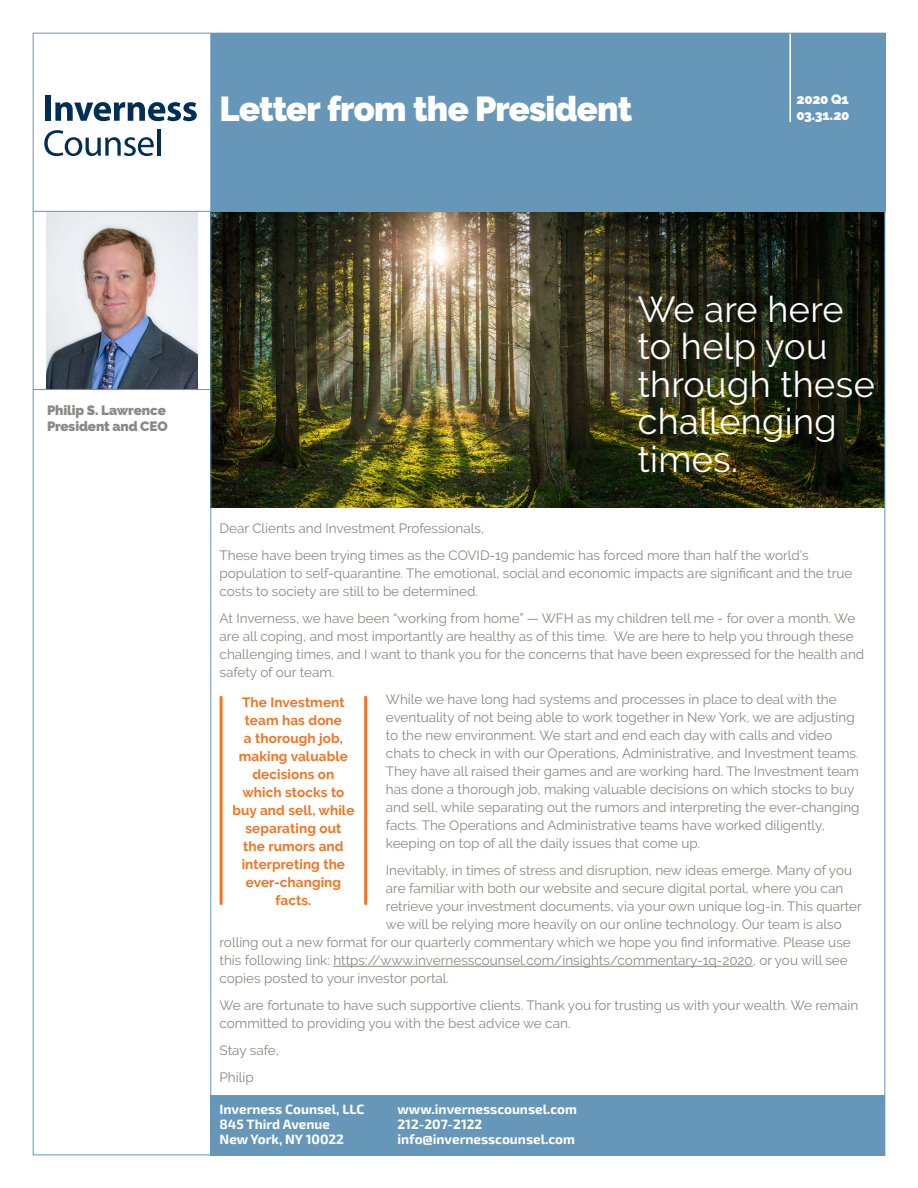
<style>
.page{position:relative;width:918px;height:1188px;background:#fff}
.page>*{position:absolute;margin:0;border:0;box-sizing:border-box;transform-origin:0 0}
.t1{font:36px/37.5px "Raleway";letter-spacing:.01em;color:#fff}
.t2{font:900 34.5px "Raleway";letter-spacing:-.025em;color:#fff}
.t3{font:13.5px/18px "Raleway";color:#878b85}
.t4{font:700 13.5px/18px "Raleway";letter-spacing:.01em;color:#f47321;text-align:center}
.t5{font:700 13.5px "Exo 2.0";color:#fff}
.t6{font:900 13.5px "Raleway";letter-spacing:-.01em;color:#878b85}
.t7{font:900 13.5px "Raleway";letter-spacing:-.01em;color:#fff}
</style>
<div class="page">
<img style="left:212px;top:212px;width:671px;height:296px">
<div style="left:211px;top:1095px;width:674px;height:60px;background:#6697b9"></div>
<img style="left:47px;top:212px;width:151px;height:177px">
<div style="left:211px;top:33px;width:674px;height:178px;background:#6697b9"></div>
<hr style="left:333px;top:966px;width:420px;height:1px;background:#878b85">
<hr style="left:33px;top:389px;width:178px;height:1px;background:#6697b9">
<hr style="left:33px;top:211px;width:852px;height:1px;background:#6697b9">
<hr style="left:789px;top:32px;width:2px;height:90px;background:#fff">
<hr style="left:211px;top:33px;width:1px;height:1122px;background:#6697b9">
<hr style="left:364px;top:696px;width:3px;height:209px;background:#f47321">
<hr style="left:220px;top:696px;width:3px;height:209px;background:#f47321">
<div style="left:45px;top:96px;width:6px;height:25px;background:#002e54"></div>
<svg style="left:55px;top:102px;width:142px;height:19px"></svg>
<svg style="left:44px;top:130px;width:110px;height:26px"></svg>
<hr style="left:157px;top:129px;width:3px;height:27px;background:#002e54">
<p class="t2" style="left:220px;top:89px;width:414px">Letter from the President</p>
<p class="t7" style="left:797px;top:91px;width:54px">2020 Q1</p>
<p class="t7" style="left:797px;top:108px;width:55px">03.31.20</p>
<p class="t6" style="left:47px;top:402px;width:120px">Philip S. Lawrence</p>
<p class="t6" style="left:47px;top:418px;width:122px">President and CEO</p>
<p class="t1" style="left:638px;top:290px;width:239px">We are here to help you through these challenging times.</p>
<p class="t3" style="left:220px;top:519px;width:266px">Dear Clients and Investment Professionals,</p>
<p class="t3" style="left:220px;top:546px;width:634px">These have been trying times as the COVID-19 pandemic has forced more than half the world’s population to self-quarantine. The emotional, social and economic impacts are significant and the true costs to society are still to be determined.</p>
<p class="t3" style="left:220px;top:609px;width:646px">At Inverness, we have been “working from home” — WFH as my children tell me - for over a month. We are all coping, and most importantly are healthy as of this time. We are here to help you through these challenging times, and I want to thank you for the concerns that have been expressed for the health and safety of our team.</p>
<p class="t3" style="left:386px;top:690px;width:475px">While we have long had systems and processes in place to deal with the eventuality of not being able to work together in New York, we are adjusting to the new environment. We start and end each day with calls and video chats to check in with our Operations, Administrative, and Investment teams.<br>They have all raised their games and are working hard. The Investment team has done a thorough job, making valuable decisions on which stocks to buy and sell, while separating out the rumors and interpreting the ever-changing facts. The Operations and Administrative teams have worked diligently, keeping on top of all the daily issues that come up.</p>
<p class="t3" style="left:386px;top:861px;width:468px">Inevitably, in times of stress and disruption, new ideas emerge. Many of you</p>
<p class="t3" style="left:386px;top:879px;width:459px">are familiar with both our website and secure digital portal, where you can</p>
<p class="t3" style="left:386px;top:897px;width:477px">retrieve your investment documents, via your own unique log-in. This quarter</p>
<p class="t3" style="left:386px;top:915px;width:457px">we will be relying more heavily on our online technology. Our team is also</p>
<p class="t3" style="left:220px;top:933px;width:633px">rolling out a new format for our quarterly commentary which we hope you find informative. Please use</p>
<p class="t3" style="left:220px;top:951px;width:630px">this following link: https://www.invernesscounsel.com/insights/commentary-1q-2020, or you will see</p>
<p class="t3" style="left:220px;top:969px;width:231px">copies posted to your investor portal.</p>
<p class="t3" style="left:220px;top:996px;width:640px">We are fortunate to have such supportive clients. Thank you for trusting us with your wealth. We remain committed to providing you with the best advice we can.</p>
<p class="t3" style="left:220px;top:1041px;width:61px">Stay safe,</p>
<p class="t3" style="left:220px;top:1068px;width:36px">Philip</p>
<p class="t4" style="left:232px;top:693px;width:124px">The Investment team has done<br>a thorough job, making valuable decisions on which stocks to buy and sell, while separating out<br>the rumors and interpreting the ever-changing facts.</p>
<p class="t5" style="left:220px;top:1101px;width:146px">Inverness Counsel, LLC</p>
<p class="t5" style="left:220px;top:1116px;width:112px">845 Third Avenue</p>
<p class="t5" style="left:220px;top:1131px;width:126px">New York, NY 10022</p>
<p class="t5" style="left:397px;top:1101px;width:181px">www.invernesscounsel.com</p>
<p class="t5" style="left:397px;top:1116px;width:86px">212-207-2122</p>
<p class="t5" style="left:397px;top:1131px;width:179px">info@invernesscounsel.com</p>
</div>
